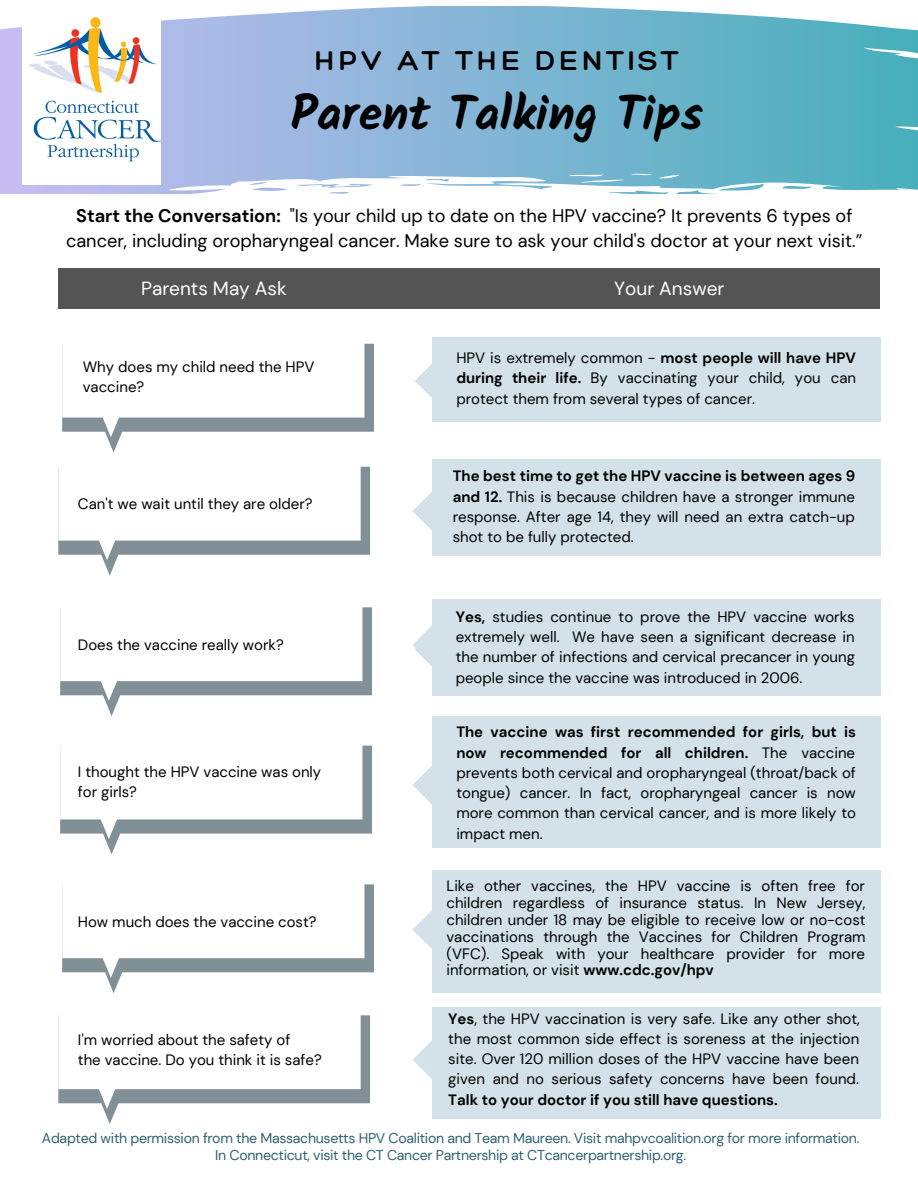
<style>
.page{position:relative;width:918px;height:1188px;background:#fff}
.page>*{position:absolute;margin:0;border:0;box-sizing:border-box;transform-origin:0 0}
.t1{font:700 48px "Kalam";color:#000}
.t2{font:300 29.55px "Hero";letter-spacing:.13em;color:#000}
.t3{font:19.05px "DM Sans";color:#fff}
.t4{font:18.15px/24.8px "DM Sans";color:#000;text-align:center}
.t5{font:15px/20.2px "DM Sans";color:#000;text-align:justify}
.t6{font:14.1px "DM Sans";letter-spacing:-.02em;color:#2e6173}
.s1{font-weight:700}
</style>
<div class="page">
<svg style="left:0;top:7px;width:918px;height:186px;background:#89bbd7"></svg>
<svg style="left:58px;top:343px;width:316px;height:233px"></svg>
<svg style="left:58px;top:1015px;width:312px;height:109px"></svg>
<svg style="left:62px;top:884px;width:312px;height:109px"></svg>
<svg style="left:60px;top:745px;width:312px;height:109px"></svg>
<svg style="left:60px;top:607px;width:312px;height:109px"></svg>
<div style="left:432px;top:337px;width:449px;height:84px;background:#d2e2e8"></div>
<div style="left:432px;top:459px;width:449px;height:96px;background:#d2e2e8"></div>
<div style="left:432px;top:600px;width:449px;height:96px;background:#d2e2e8"></div>
<div style="left:432px;top:716px;width:449px;height:132px;background:#d2e2e8"></div>
<svg style="left:413px;top:1040px;width:19px;height:39px"></svg>
<div style="left:432px;top:1007px;width:449px;height:111px;background:#d2e2e8"></div>
<div style="left:432px;top:870px;width:449px;height:123px;background:#d2e2e8"></div>
<svg style="left:415px;top:364px;width:17px;height:34px"></svg>
<svg style="left:413px;top:492px;width:19px;height:38px"></svg>
<svg style="left:413px;top:626px;width:19px;height:40px"></svg>
<svg style="left:413px;top:766px;width:19px;height:38px"></svg>
<svg style="left:413px;top:910px;width:19px;height:39px"></svg>
<div style="left:58px;top:268px;width:822px;height:40px;background:#545454"></div>
<img style="left:22px;top:7px;width:139px;height:177px">
<p class="t2" style="left:315px;top:42px;width:366px">HPV AT THE DENTIST</p>
<p class="t1" style="left:291px;top:86px;width:414px">Parent Talking Tips</p>
<p class="t4" style="left:66px;top:204px;width:798px"><span class="s1">Start the Conversation:</span> "Is your child up to date on the HPV vaccine? It prevents 6 types of cancer, including oropharyngeal cancer. Make sure to ask your child's doctor at your next visit.”</p>
<p class="t3" style="left:141px;top:276px;width:147px">Parents May Ask</p>
<p class="t3" style="left:614px;top:276px;width:112px">Your Answer</p>
<p class="t5" style="left:83px;top:357px;width:233px">Why does my child need the HPV vaccine?</p>
<p class="t5" style="left:78px;top:494px;width:236px">Can't we wait until they are older?</p>
<p class="t5" style="left:78px;top:635px;width:207px">Does the vaccine really work?</p>
<p class="t5" style="left:78px;top:761px;width:245px">I thought the HPV vaccine was only</p>
<p class="t5" style="left:78px;top:782px;width:61px">for girls?</p>
<p class="t5" style="left:78px;top:911px;width:240px">How much does the vaccine cost?</p>
<p class="t5" style="left:78px;top:1030px;width:214px">I'm worried about the safety of</p>
<p class="t5" style="left:78px;top:1050px;width:245px">the vaccine. Do you think it is safe?</p>
<p class="t5" style="left:456px;top:348px;width:401px">HPV is extremely common - <span class="s1">most people will have HPV during their life.</span> By vaccinating your child, you can protect them from several types of cancer.</p>
<p class="t5" style="left:453px;top:466px;width:404px"><span class="s1">The best time to get the HPV vaccine is between ages 9 and 12.</span> This is because children have a stronger immune response. After age 14, they will need an extra catch-up shot to be fully protected.</p>
<p class="t5" style="left:456px;top:607px;width:401px"><span class="s1">Yes,</span> studies continue to prove the HPV vaccine works extremely well. We have seen a significant decrease in the number of infections and cervical precancer in young people since the vaccine was introduced in 2006.</p>
<p class="t5" style="left:456px;top:722px;width:401px"><span class="s1">The vaccine was first recommended for girls, but is now recommended for all children.</span> The vaccine prevents both cervical and oropharyngeal (throat/back of tongue) cancer. In fact, oropharyngeal cancer is now more common than cervical cancer, and is more likely to impact men.</p>
<p class="t5" style="left:446px;top:878px;width:421px;line-height:16.8px">Like other vaccines, the HPV vaccine is often free for children regardless of insurance status. In New Jersey, children under 18 may be eligible to receive low or no-cost vaccinations through the Vaccines for Children Program (VFC). Speak with your healthcare provider for more information, or visit <span class="s1">www.cdc.gov/hpv</span></p>
<p class="t5" style="left:448px;top:1008px;width:413px"><span class="s1">Yes</span>, the HPV vaccination is very safe. Like any other shot, the most common side effect is soreness at the injection site. Over 120 million doses of the HPV vaccine have been given and no serious safety concerns have been found.<br><span class="s1">Talk to your doctor if you still have questions.</span></p>
<p class="t6" style="left:42px;top:1129px;width:819px">Adapted with permission from the Massachusetts HPV Coalition and Team Maureen. Visit mahpvcoalition.org for more information.</p>
<p class="t6" style="left:215px;top:1146px;width:472px">In Connecticut, visit the CT Cancer Partnership at CTcancerpartnership.org.</p>
</div>
